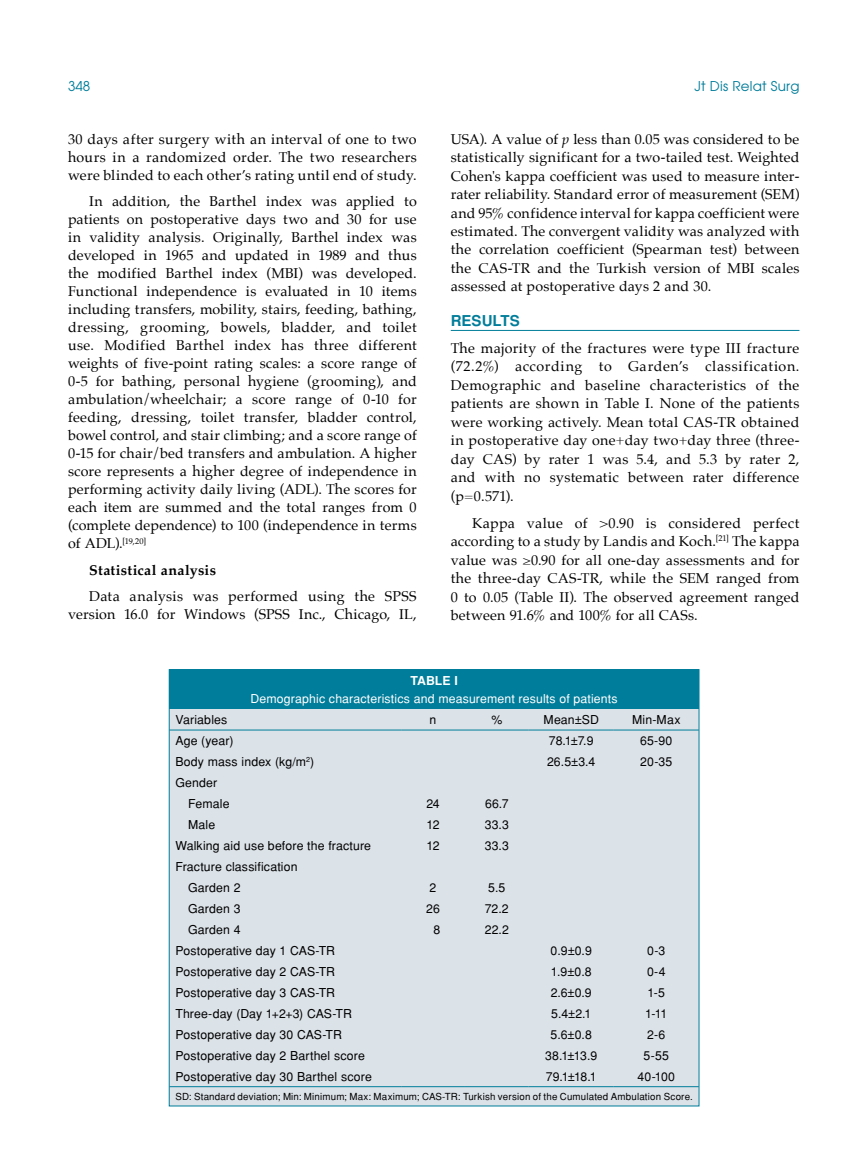
<style>
.page{position:relative;width:859px;height:1170px;background:#fff}
.page>*{position:absolute;margin:0;border:0;box-sizing:border-box;transform-origin:0 0}
.t1{font:700 15px "Helvetica Tr";letter-spacing:.005em;color:#007d9a}
.t2{font:14.25px/18px "Palatino";letter-spacing:.015em;color:#000;text-align:justify}
.t3{font:700 14.25px "Palatino";letter-spacing:.025em;color:#000}
.t4{font:13.5px "Avant Garde Tr";letter-spacing:.015em;color:#007d9a}
.t5{font:12.3px/21px "Helvetica Normal Tr";letter-spacing:.01em;color:#000}
.t6{font:12.3px "Helvetica Normal Tr";letter-spacing:.01em;color:#fff}
.t7{font:700 12.3px "Helvetica Tr";color:#fff}
.t8{font:9.75px "Helvetica Normal Tr";letter-spacing:.02em;color:#000}
.s1{font-style:italic}
</style>
<div class="page">
<hr style="left:451px;top:330px;width:348px;height:1px;background:#007d9a">
<div style="left:169px;top:669px;width:530px;height:436px;background:#dbe2e8"></div>
<div style="left:169px;top:669px;width:530px;height:40px;background:#007d9a"></div>
<hr style="left:169px;top:1086px;width:232px;height:1px;background:#007d9a">
<hr style="left:401px;top:1086px;width:64px;height:1px;background:#007d9a">
<hr style="left:465px;top:1086px;width:64px;height:1px;background:#007d9a">
<hr style="left:529px;top:1086px;width:85px;height:1px;background:#007d9a">
<hr style="left:614px;top:1086px;width:85px;height:1px;background:#007d9a">
<hr style="left:169px;top:729px;width:232px;height:1px;background:#007d9a">
<hr style="left:401px;top:729px;width:64px;height:1px;background:#007d9a">
<hr style="left:465px;top:729px;width:64px;height:1px;background:#007d9a">
<hr style="left:529px;top:729px;width:85px;height:1px;background:#007d9a">
<hr style="left:614px;top:729px;width:85px;height:1px;background:#007d9a">
<p class="t4" style="left:68px;top:77px;width:24px">348</p>
<p class="t4" style="left:694px;top:77px;width:106px">Jt Dis Relat Surg</p>
<p class="t2" style="left:68px;top:130px;width:350px">30 days after surgery with an interval of one to two hours in a randomized order. The two researchers were blinded to each other’s rating until end of study.</p>
<p class="t2" style="left:68px;top:192px;width:350px;text-indent:21px">In addition, the Barthel index was applied to patients on postoperative days two and 30 for use in validity analysis. Originally, Barthel index was developed in 1965 and updated in 1989 and thus the modified Barthel index (MBI) was developed.<br>Functional independence is evaluated in 10 items including transfers, mobility, stairs, feeding, bathing, dressing, grooming, bowels, bladder, and toilet use. Modified Barthel index has three different weights of five-point rating scales: a score range of 0-5 for bathing, personal hygiene (grooming), and ambulation/wheelchair; a score range of 0-10 for feeding, dressing, toilet transfer, bladder control, bowel control, and stair climbing; and a score range of 0-15 for chair/bed transfers and ambulation. A higher score represents a higher degree of independence in performing activity daily living (ADL). The scores for each item are summed and the total ranges from 0 (complete dependence) to 100 (independence in terms of ADL).<sup>[19,20]</sup></p>
<p class="t3" style="left:89px;top:558px;width:128px">Statistical analysis</p>
<p class="t2" style="left:68px;top:587px;width:350px;text-align:right">Data analysis was performed using the SPSS version 16.0 for Windows (SPSS Inc., Chicago, IL,</p>
<p class="t2" style="left:451px;top:129px;width:350px;line-height:18.5px">USA). A value of <span class="s1">p</span> less than 0.05 was considered to be statistically significant for a two-tailed test. Weighted Cohen's kappa coefficient was used to measure inter&shy;rater reliability. Standard error of measurement (SEM) and 95% confidence interval for kappa coefficient were estimated. The convergent validity was analyzed with the correlation coefficient (Spearman test) between the CAS-TR and the Turkish version of MBI scales assessed at postoperative days 2 and 30.</p>
<p class="t1" style="left:451px;top:311px;width:71px">RESULTS</p>
<p class="t2" style="left:451px;top:338px;width:350px;line-height:18.5px">The majority of the fractures were type III fracture (72.2%) according to Garden’s classification.<br>Demographic and baseline characteristics of the patients are shown in Table I. None of the patients were working actively. Mean total CAS-TR obtained in postoperative day one+day two+day three (three&shy;day CAS) by rater 1 was 5.4, and 5.3 by rater 2, and with no systematic between rater difference (p=0.571).</p>
<p class="t2" style="left:451px;top:513px;width:350px;line-height:18.5px;text-indent:21px">Kappa value of &gt;0.90 is considered perfect according to a study by Landis and Koch.<sup>[21]</sup> The kappa value was ≥0.90 for all one-day assessments and for the three-day CAS-TR, while the SEM ranged from 0 to 0.05 (Table II). The observed agreement ranged between 91.6% and 100% for all CASs.</p>
<p class="t7" style="left:410px;top:673px;width:49px">Table I</p>
<p class="t6" style="left:250px;top:691px;width:369px">Demographic characteristics and measurement results of patients</p>
<p class="t5" style="left:175px;top:709px;width:53px">Variables</p>
<p class="t5" style="left:430px;top:709px;width:8px">n</p>
<p class="t5" style="left:491px;top:709px;width:12px">%</p>
<p class="t5" style="left:544px;top:709px;width:57px">Mean±SD</p>
<p class="t5" style="left:632px;top:709px;width:50px">Min-Max</p>
<p class="t5" style="left:175px;top:730px;width:60px">Age (year)</p>
<p class="t5" style="left:549px;top:730px;width:46px">78.1±7.9</p>
<p class="t5" style="left:640px;top:730px;width:34px">65-90</p>
<p class="t5" style="left:175px;top:751px;width:140px">Body mass index (kg/m<sup>2</sup>)</p>
<p class="t5" style="left:547px;top:751px;width:50px">26.5±3.4</p>
<p class="t5" style="left:640px;top:751px;width:34px">20-35</p>
<p class="t5" style="left:188px;top:772px;width:43px;text-indent:-13px">Gender<br>Female</p>
<p class="t5" style="left:426px;top:793px;width:15px">24</p>
<p class="t5" style="left:485px;top:793px;width:25px">66.7</p>
<p class="t5" style="left:188px;top:814px;width:29px">Male</p>
<p class="t5" style="left:427px;top:814px;width:15px">12</p>
<p class="t5" style="left:485px;top:814px;width:26px">33.3</p>
<p class="t5" style="left:175px;top:835px;width:197px">Walking aid use before the fracture</p>
<p class="t5" style="left:427px;top:835px;width:15px">12</p>
<p class="t5" style="left:485px;top:835px;width:26px">33.3</p>
<p class="t5" style="left:188px;top:856px;width:111px;text-indent:-13px">Fracture classification<br>Garden 2</p>
<p class="t5" style="left:430px;top:876px;width:8px">2</p>
<p class="t5" style="left:488px;top:876px;width:19px">5.5</p>
<p class="t5" style="left:188px;top:897px;width:54px">Garden 3</p>
<p class="t5" style="left:426px;top:897px;width:15px">26</p>
<p class="t5" style="left:485px;top:897px;width:25px">72.2</p>
<p class="t5" style="left:188px;top:918px;width:54px">Garden 4</p>
<p class="t5" style="left:433px;top:918px;width:8px">8</p>
<p class="t5" style="left:485px;top:918px;width:26px">22.2</p>
<p class="t5" style="left:175px;top:939px;width:161px">Postoperative day 1 CAS-TR</p>
<p class="t5" style="left:551px;top:939px;width:43px">0.9±0.9</p>
<p class="t5" style="left:647px;top:939px;width:20px">0-3</p>
<p class="t5" style="left:175px;top:960px;width:161px">Postoperative day 2 CAS-TR</p>
<p class="t5" style="left:551px;top:960px;width:42px">1.9±0.8</p>
<p class="t5" style="left:647px;top:960px;width:20px">0-4</p>
<p class="t5" style="left:175px;top:981px;width:161px">Postoperative day 3 CAS-TR</p>
<p class="t5" style="left:551px;top:981px;width:43px">2.6±0.9</p>
<p class="t5" style="left:647px;top:981px;width:19px">1-5</p>
<p class="t5" style="left:175px;top:1002px;width:178px">Three-day (Day 1+2+3) CAS-TR</p>
<p class="t5" style="left:551px;top:1002px;width:42px">5.4±2.1</p>
<p class="t5" style="left:645px;top:1002px;width:24px">1-11</p>
<p class="t5" style="left:175px;top:1023px;width:168px">Postoperative day 30 CAS-TR</p>
<p class="t5" style="left:551px;top:1023px;width:43px">5.6±0.8</p>
<p class="t5" style="left:647px;top:1023px;width:20px">2-6</p>
<p class="t5" style="left:175px;top:1044px;width:191px">Postoperative day 2 Barthel score</p>
<p class="t5" style="left:545px;top:1044px;width:54px">38.1±13.9</p>
<p class="t5" style="left:644px;top:1044px;width:27px">5-55</p>
<p class="t5" style="left:175px;top:1065px;width:198px">Postoperative day 30 Barthel score</p>
<p class="t5" style="left:546px;top:1065px;width:52px">79.1±18.1</p>
<p class="t5" style="left:637px;top:1065px;width:39px">40-100</p>
<p class="t8" style="left:175px;top:1090px;width:519px">SD: Standard deviation; Min: Minimum; Max: Maximum; CAS-TR: Turkish version of the Cumulated Ambulation Score.</p>
</div>
